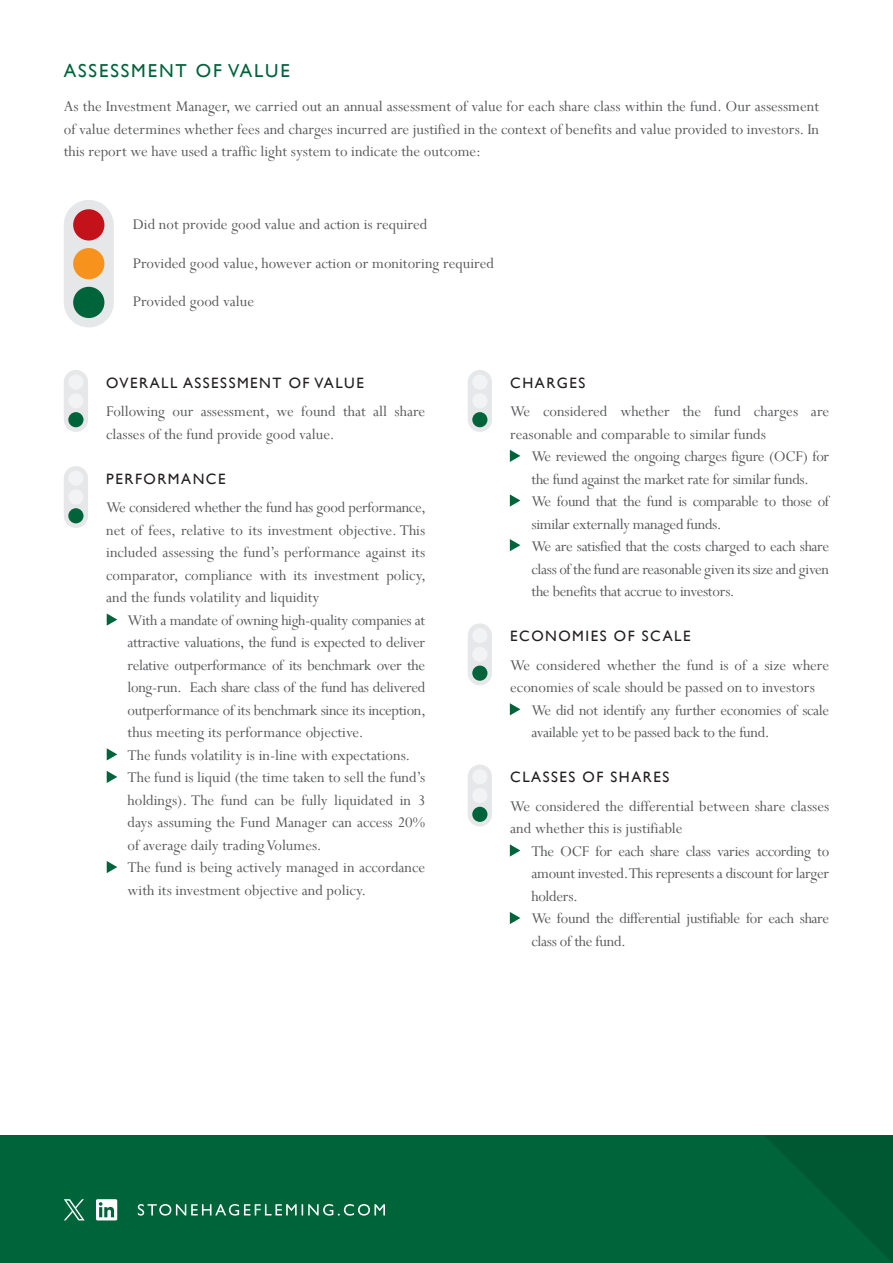
<style>
.page{position:relative;width:893px;height:1263px;background:#fff}
.page>*{position:absolute;margin:0;border:0;box-sizing:border-box;transform-origin:0 0}
.t1{font:18.75px "Gill Sans";letter-spacing:.1em;color:#00643b}
.t2{font:16.5px/22.5px "Perpetua";color:#57585a;text-align:justify}
.t3{font:16.5px/22.5px "Perpetua";letter-spacing:-.02em;color:#57585a}
.t4{font:15px "Gill Sans";letter-spacing:.1em;color:#231f20}
</style>
<div class="page">
<div style="left:0;top:1135px;width:893px;height:128px;background:#00643b"></div>
<svg style="left:766px;top:1136px;width:127px;height:126px"></svg>
<svg style="left:96px;top:1199px;width:21px;height:21px"></svg>
<svg style="left:138px;top:1204px;width:247px;height:11px"></svg>
<svg style="left:64px;top:1199px;width:21px;height:21px"></svg>
<div style="left:64px;top:200px;width:50px;height:127px;background:#e6e7e9;border-radius:25px"></div>
<div style="left:73px;top:287px;width:31px;height:31px;background:#00643b;border-radius:50%"></div>
<div style="left:73px;top:248px;width:31px;height:31px;background:#f7931d;border-radius:50%"></div>
<div style="left:73px;top:209px;width:31px;height:31px;background:#c4121a;border-radius:50%"></div>
<div style="left:64px;top:370px;width:24px;height:62px;background:#e6e7e9;border-radius:12px"></div>
<div style="left:68px;top:412px;width:15px;height:15px;background:#00643b;border-radius:50%"></div>
<div style="left:68px;top:393px;width:15px;height:15px;background:#f2f3f4;border-radius:50%"></div>
<div style="left:68px;top:374px;width:15px;height:16px;background:#f2f3f4;border-radius:50%"></div>
<div style="left:468px;top:370px;width:24px;height:62px;background:#e6e7e9;border-radius:12px"></div>
<div style="left:472px;top:412px;width:15px;height:15px;background:#00643b;border-radius:50%"></div>
<div style="left:472px;top:393px;width:15px;height:15px;background:#f2f3f4;border-radius:50%"></div>
<div style="left:472px;top:374px;width:15px;height:16px;background:#f2f3f4;border-radius:50%"></div>
<div style="left:468px;top:623px;width:24px;height:62px;background:#e6e7e9;border-radius:12px"></div>
<div style="left:472px;top:665px;width:15px;height:16px;background:#00643b;border-radius:50%"></div>
<div style="left:472px;top:647px;width:15px;height:15px;background:#f2f3f4;border-radius:50%"></div>
<div style="left:472px;top:628px;width:15px;height:15px;background:#f2f3f4;border-radius:50%"></div>
<div style="left:468px;top:765px;width:24px;height:61px;background:#e6e7e9;border-radius:12px"></div>
<div style="left:472px;top:807px;width:15px;height:15px;background:#00643b;border-radius:50%"></div>
<div style="left:472px;top:788px;width:15px;height:15px;background:#f2f3f4;border-radius:50%"></div>
<div style="left:472px;top:769px;width:15px;height:15px;background:#f2f3f4;border-radius:50%"></div>
<div style="left:64px;top:466px;width:24px;height:62px;background:#e6e7e9;border-radius:12px"></div>
<div style="left:68px;top:508px;width:15px;height:15px;background:#00643b;border-radius:50%"></div>
<div style="left:68px;top:489px;width:15px;height:16px;background:#f2f3f4;border-radius:50%"></div>
<div style="left:68px;top:471px;width:15px;height:15px;background:#f2f3f4;border-radius:50%"></div>
<svg style="left:107px;top:613px;width:10px;height:13px"></svg>
<svg style="left:107px;top:748px;width:10px;height:12px"></svg>
<svg style="left:107px;top:861px;width:10px;height:12px"></svg>
<svg style="left:107px;top:771px;width:10px;height:12px"></svg>
<svg style="left:510px;top:450px;width:10px;height:12px"></svg>
<svg style="left:510px;top:494px;width:10px;height:13px"></svg>
<svg style="left:510px;top:539px;width:10px;height:12px"></svg>
<svg style="left:510px;top:703px;width:10px;height:12px"></svg>
<svg style="left:510px;top:844px;width:10px;height:12px"></svg>
<svg style="left:510px;top:912px;width:10px;height:12px"></svg>
<p class="t1" style="left:64px;top:59px;width:227px">ASSESSMENT OF VALUE</p>
<p class="t2" style="left:64px;top:95px;width:757px">As the Investment Manager, we carried out an annual assessment of value for each share class within the fund. Our assessment of value determines whether fees and charges incurred are justified in the context of benefits and value provided to investors. In this report we have used a traffic light system to indicate the outcome:</p>
<p class="t2" style="left:133px;top:213px;width:296px">Did not provide good value and action is required</p>
<p class="t2" style="left:133px;top:251px;width:363px">Provided good value, however action or monitoring required</p>
<p class="t2" style="left:133px;top:290px;width:123px">Provided good value</p>
<p class="t4" style="left:106px;top:374px;width:259px">OVERALL ASSESSMENT OF VALUE</p>
<p class="t2" style="left:106px;top:400px;width:320px">Following our assessment, we found that all share classes of the fund provide good value.</p>
<p class="t4" style="left:106px;top:470px;width:121px">PERFORMANCE</p>
<p class="t2" style="left:106px;top:496px;width:321px">We considered whether the fund has good performance, net of fees, relative to its investment objective. This included assessing the fund’s performance against its comparator, compliance with its investment policy, and the funds volatility and liquidity</p>
<p class="t2" style="left:128px;top:608px;width:300px;text-indent:-21px">• With a mandate of owning high-quality companies at attractive valuations, the fund is expected to deliver relative outperformance of its benchmark over the long-run. Each share class of the fund has delivered outperformance of its benchmark since its inception, thus meeting its performance objective.</p>
<p class="t2" style="left:106px;top:744px;width:305px">• The funds volatility is in-line with expectations.</p>
<p class="t2" style="left:128px;top:766px;width:299px;text-indent:-21px">• The fund is liquid (the time taken to sell the fund’s holdings). The fund can be fully liquidated in 3 days assuming the Fund Manager can access 20% of average daily trading Volumes.</p>
<p class="t2" style="left:128px;top:856px;width:299px;text-indent:-21px">• The fund is being actively managed in accordance with its investment objective and policy.</p>
<p class="t4" style="left:510px;top:374px;width:77px">CHARGES</p>
<p class="t2" style="left:510px;top:400px;width:320px">We considered whether the fund charges are reasonable and comparable to similar funds</p>
<p class="t3" style="left:510px;top:445px;width:320px;text-align:center">• We reviewed the ongoing charges figure (OCF) for the fund against the market rate for similar funds.</p>
<p class="t3" style="left:531px;top:490px;width:299px;text-indent:-21px">• We found that the fund is comparable to those of similar externally managed funds.</p>
<p class="t2" style="left:531px;top:535px;width:299px;text-indent:-21px">• We are satisfied that the costs charged to each share class of the fund are reasonable given its size and given the benefits that accrue to investors.</p>
<p class="t4" style="left:510px;top:627px;width:182px">ECONOMIES OF SCALE</p>
<p class="t2" style="left:510px;top:653px;width:320px">We considered whether the fund is of a size where economies of scale should be passed on to investors</p>
<p class="t3" style="left:531px;top:698px;width:299px;text-indent:-21px">• We did not identify any further economies of scale available yet to be passed back to the fund.</p>
<p class="t4" style="left:510px;top:768px;width:161px">CLASSES OF SHARES</p>
<p class="t2" style="left:510px;top:794px;width:320px">We considered the differential between share classes and whether this is justifiable</p>
<p class="t2" style="left:531px;top:839px;width:299px;text-indent:-21px">• The OCF for each share class varies according to amount invested. This represents a discount for larger holders.</p>
<p class="t3" style="left:531px;top:907px;width:299px;text-indent:-21px">• We found the differential justifiable for each share class of the fund.</p>
</div>
